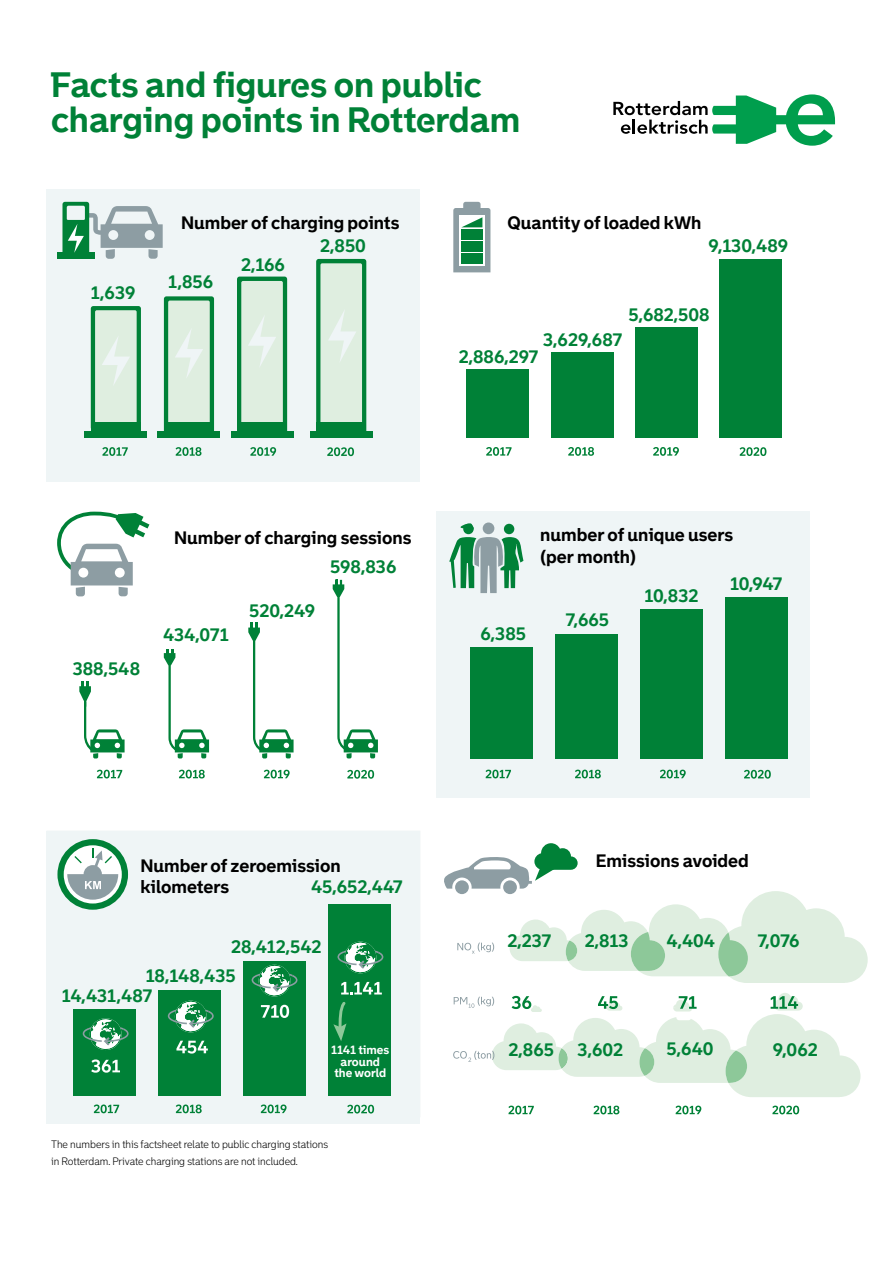
<style>
.page{position:relative;width:893px;height:1263px;background:#fff}
.page>*{position:absolute;margin:0;border:0;box-sizing:border-box;transform-origin:0 0}
.Rotterdam_Heading{font:34.5px/34.5px "Bolder Heading";color:#008137}
.t1{font:700 17.55px "Bolder";color:#008137}
.t2{font:700 17.55px/21.1px "Bolder";color:#000}
.t3{font:700 11.7px/11.7px "Bolder";color:#fff;text-align:center}
.Rotterdam_Voetnoot{font:300 10.5px "Bolder";color:#000}
</style>
<div class="page">
<div style="left:47px;top:189px;width:373px;height:293px;background:#eff5f6"></div>
<div style="left:57px;top:252px;width:38px;height:7px;background:#008137"></div>
<svg style="left:62px;top:202px;width:101px;height:57px"></svg>
<div style="left:85px;top:431px;width:62px;height:7px;background:#008137"></div>
<div style="left:91px;top:423px;width:50px;height:14px;background:#008137"></div>
<svg style="left:91px;top:306px;width:50px;height:117px;background:#b2d8be"></svg>
<div style="left:158px;top:431px;width:62px;height:7px;background:#008137"></div>
<svg style="left:164px;top:296px;width:50px;height:135px;background:#a8d3b7"></svg>
<div style="left:231px;top:431px;width:62px;height:7px;background:#008137"></div>
<svg style="left:237px;top:277px;width:50px;height:154px;background:#aad4b8"></svg>
<svg style="left:102px;top:447px;width:26px;height:9px"></svg>
<svg style="left:176px;top:447px;width:25px;height:9px"></svg>
<svg style="left:250px;top:447px;width:26px;height:9px"></svg>
<svg style="left:327px;top:447px;width:27px;height:9px"></svg>
<div style="left:310px;top:431px;width:62px;height:7px;background:#008137"></div>
<svg style="left:316px;top:259px;width:50px;height:172px;background:#abd4b9"></svg>
<svg style="left:453px;top:202px;width:37px;height:70px"></svg>
<div style="left:461px;top:229px;width:21px;height:11px;background:#008137"></div>
<div style="left:461px;top:242px;width:21px;height:10px;background:#008137"></div>
<div style="left:461px;top:254px;width:21px;height:10px;background:#008137"></div>
<div style="left:636px;top:328px;width:62px;height:110px;background:#008137"></div>
<div style="left:719px;top:259px;width:63px;height:179px;background:#008137"></div>
<div style="left:466px;top:369px;width:62px;height:69px;background:#008137"></div>
<div style="left:551px;top:352px;width:62px;height:86px;background:#008137"></div>
<svg style="left:486px;top:447px;width:26px;height:9px"></svg>
<svg style="left:568px;top:447px;width:26px;height:9px"></svg>
<svg style="left:653px;top:447px;width:26px;height:9px"></svg>
<svg style="left:740px;top:447px;width:26px;height:9px"></svg>
<svg style="left:57px;top:512px;width:92px;height:84px"></svg>
<svg style="left:79px;top:681px;width:46px;height:77px"></svg>
<svg style="left:164px;top:649px;width:45px;height:109px"></svg>
<svg style="left:248px;top:623px;width:46px;height:135px"></svg>
<svg style="left:97px;top:770px;width:25px;height:8px"></svg>
<svg style="left:179px;top:770px;width:26px;height:8px"></svg>
<svg style="left:264px;top:770px;width:26px;height:8px"></svg>
<svg style="left:347px;top:770px;width:27px;height:9px"></svg>
<svg style="left:332px;top:579px;width:46px;height:180px"></svg>
<div style="left:436px;top:511px;width:374px;height:287px;background:#eff5f6"></div>
<svg style="left:449px;top:537px;width:74px;height:56px"></svg>
<svg style="left:461px;top:523px;width:13px;height:6px"></svg>
<div style="left:483px;top:522px;width:11px;height:12px;background:#8d9da3;border-radius:50%"></div>
<div style="left:504px;top:524px;width:10px;height:10px;background:#008137;border-radius:50%"></div>
<div style="left:463px;top:524px;width:11px;height:10px;background:#008137;border-radius:50%"></div>
<div style="left:640px;top:609px;width:62px;height:149px;background:#008137"></div>
<div style="left:555px;top:634px;width:63px;height:124px;background:#008137"></div>
<div style="left:470px;top:647px;width:63px;height:111px;background:#008137"></div>
<svg style="left:486px;top:770px;width:25px;height:8px"></svg>
<svg style="left:575px;top:770px;width:26px;height:8px"></svg>
<svg style="left:660px;top:770px;width:26px;height:8px"></svg>
<svg style="left:744px;top:770px;width:27px;height:9px"></svg>
<div style="left:725px;top:597px;width:63px;height:161px;background:#008137"></div>
<div style="left:47px;top:831px;width:373px;height:292px;background:#eff5f6"></div>
<svg style="left:62px;top:839px;width:313px;height:275px"></svg>
<div style="left:243px;top:961px;width:63px;height:135px;background:#008137"></div>
<div style="left:329px;top:904px;width:62px;height:192px;background:#008137"></div>
<div style="left:159px;top:990px;width:62px;height:106px;background:#008137"></div>
<div style="left:74px;top:1009px;width:62px;height:87px;background:#008137"></div>
<svg style="left:91px;top:1059px;width:29px;height:14px"></svg>
<svg style="left:176px;top:1041px;width:32px;height:12px"></svg>
<svg style="left:261px;top:1005px;width:28px;height:13px"></svg>
<svg style="left:94px;top:1104px;width:25px;height:9px"></svg>
<svg style="left:176px;top:1104px;width:26px;height:9px"></svg>
<svg style="left:261px;top:1104px;width:26px;height:9px"></svg>
<svg style="left:57px;top:839px;width:71px;height:71px"></svg>
<svg style="left:64px;top:845px;width:58px;height:58px"></svg>
<svg style="left:67px;top:849px;width:51px;height:51px"></svg>
<svg style="left:83px;top:1018px;width:46px;height:32px"></svg>
<svg style="left:168px;top:1001px;width:46px;height:31px"></svg>
<svg style="left:252px;top:965px;width:45px;height:32px"></svg>
<svg style="left:347px;top:1105px;width:27px;height:8px"></svg>
<svg style="left:333px;top:1002px;width:14px;height:39px"></svg>
<svg style="left:337px;top:941px;width:46px;height:32px"></svg>
<svg style="left:341px;top:982px;width:41px;height:12px"></svg>
<svg style="left:772px;top:1105px;width:27px;height:9px"></svg>
<svg style="left:444px;top:843px;width:424px;height:140px"></svg>
<svg style="left:453px;top:993px;width:407px;height:104px"></svg>
<svg style="left:508px;top:1105px;width:26px;height:9px"></svg>
<svg style="left:593px;top:1105px;width:26px;height:9px"></svg>
<svg style="left:675px;top:1105px;width:26px;height:9px"></svg>
<svg style="left:613px;top:94px;width:222px;height:52px"></svg>
<h1 class="Rotterdam_Heading" style="left:51px;top:67px;width:471px">Facts and figures on public charging points in Rotterdam</h1>
<p class="t1" style="left:91px;top:282px;width:46px">1,639</p>
<p class="t2" style="left:181px;top:212px;width:220px">Number of charging points</p>
<p class="t2" style="left:507px;top:212px;width:196px">Quantity of loaded kWh</p>
<p class="t1" style="left:168px;top:271px;width:46px">1,856</p>
<p class="t1" style="left:241px;top:254px;width:45px">2,166</p>
<p class="t1" style="left:320px;top:235px;width:47px">2,850</p>
<p class="t1" style="left:708px;top:235px;width:81px">9,130,489</p>
<p class="t1" style="left:628px;top:304px;width:83px">5,682,508</p>
<p class="t1" style="left:543px;top:329px;width:81px">3,629,687</p>
<p class="t1" style="left:459px;top:346px;width:81px">2,886,297</p>
<p class="t1" style="left:73px;top:657px;width:69px">388,548</p>
<p class="t2" style="left:174px;top:527px;width:239px">Number of charging sessions</p>
<p class="t2" style="left:540px;top:524px;width:194px">number of unique users (per month)</p>
<p class="t1" style="left:330px;top:555px;width:68px">598,836</p>
<p class="t1" style="left:163px;top:624px;width:67px">434,071</p>
<p class="t1" style="left:249px;top:600px;width:67px">520,249</p>
<p class="t1" style="left:480px;top:623px;width:47px">6,385</p>
<p class="t1" style="left:566px;top:609px;width:45px">7,665</p>
<p class="t1" style="left:645px;top:585px;width:55px">10,832</p>
<p class="t1" style="left:730px;top:573px;width:54px">10,947</p>
<p class="t2" style="left:140px;top:854px;width:202px">Number of zeroemission</p>
<p class="t2" style="left:596px;top:850px;width:155px">Emissions avoided</p>
<p class="t2" style="left:140px;top:876px;width:90px">kilometers</p>
<p class="t1" style="left:311px;top:876px;width:93px">45,652,447</p>
<p class="t1" style="left:231px;top:936px;width:92px">28,412,542</p>
<p class="t1" style="left:146px;top:964px;width:91px">18,148,435</p>
<p class="t1" style="left:62px;top:985px;width:92px">14,431,487</p>
<p class="t3" style="left:331px;top:1044px;width:60px">1141 times around the world</p>
<p class="Rotterdam_Voetnoot" style="left:51px;top:1138px;width:279px">The numbers in this factsheet relate to public charging stations</p>
<p class="Rotterdam_Voetnoot" style="left:51px;top:1155px;width:248px">in Rotterdam. Private charging stations are not included.</p>
<p class="t1" style="left:507px;top:930px;width:46px">2,237</p>
<p class="t1" style="left:585px;top:930px;width:45px">2,813</p>
<p class="t1" style="left:667px;top:930px;width:50px">4,404</p>
<p class="t1" style="left:758px;top:930px;width:43px">7,076</p>
<p class="t1" style="left:509px;top:1039px;width:47px">2,865</p>
<p class="t1" style="left:578px;top:1039px;width:47px">3,602</p>
<p class="t1" style="left:667px;top:1038px;width:48px">5,640</p>
<p class="t1" style="left:773px;top:1038px;width:46px">9,062</p>
</div>
